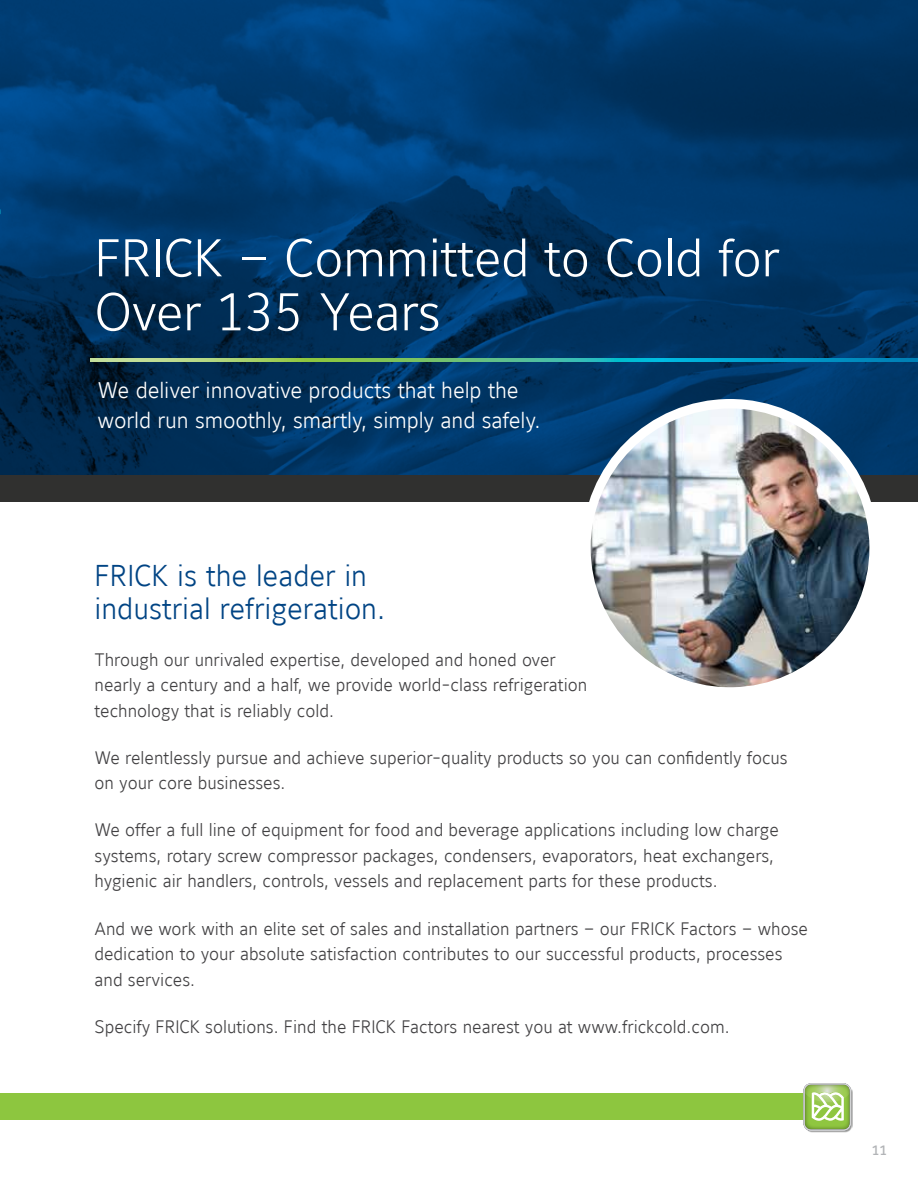
<style>
.page{position:relative;width:918px;height:1188px;background:#fff}
.page>*{position:absolute;margin:0;border:0;box-sizing:border-box;transform-origin:0 0}
.t1{font:52.5px/54px "Maurea Light Tf";letter-spacing:-.005em;color:#fff}
.t2{font:30px/33px "Maurea Light Tf";color:#004484}
.t3{font:22.5px/30px "Maurea Light Tf";letter-spacing:-.005em;color:#fff}
.t4{font:18px/25.5px "Maurea Light Tf";color:#414042}
.t5{font:13.5px "Maurea Medium Tf";color:#b2b4b7}
</style>
<div class="page">
<div style="left:0;top:1094px;width:850px;height:26px;background:#8dc63f"></div>
<img style="left:808px;top:1089px;width:45px;height:43px">
<svg style="left:803px;top:1083px;width:48px;height:48px"></svg>
<svg style="left:0;top:0;width:918px;height:476px;background:#003666"></svg>
<div style="left:0;top:476px;width:918px;height:26px;background:#30302f"></div>
<svg style="left:90px;top:359px;width:828px;height:3px;background:#54ba99"></svg>
<div style="left:582px;top:399px;width:296px;height:296px;background:#fff;border-radius:50%"></div>
<img style="left:591px;top:408px;width:278px;height:279px;border-radius:139px">
<h1 class="t1" style="left:94px;top:232px;width:687px">FRICK – Committed to Cold for<br>Over 135 Years</h1>
<p class="t3" style="left:98px;top:376px;width:445px">We deliver innovative products that help the world run smoothly, smartly, simply and safely.</p>
<h2 class="t2" style="left:94px;top:559px;width:292px">FRICK is the leader in industrial refrigeration.</h2>
<p class="t4" style="left:94px;top:647px;width:494px">Through our unrivaled expertise, developed and honed over nearly a century and a half, we provide world-class refrigeration technology that is reliably cold.</p>
<p class="t4" style="left:94px;top:745px;width:695px">We relentlessly pursue and achieve superior-quality products so you can confidently focus on your core businesses.</p>
<p class="t4" style="left:94px;top:818px;width:686px">We offer a full line of equipment for food and beverage applications including low charge systems, rotary screw compressor packages, condensers, evaporators, heat exchangers, hygienic air handlers, controls, vessels and replacement parts for these products.</p>
<p class="t4" style="left:94px;top:916px;width:715px">And we work with an elite set of sales and installation partners – our FRICK Factors – whose dedication to your absolute satisfaction contributes to our successful products, processes and services.</p>
<p class="t4" style="left:94px;top:1014px;width:637px">Specify FRICK solutions. Find the FRICK Factors nearest you at www.frickcold.com.</p>
<p class="t5" style="left:872px;top:1143px;width:17px">11</p>
</div>
